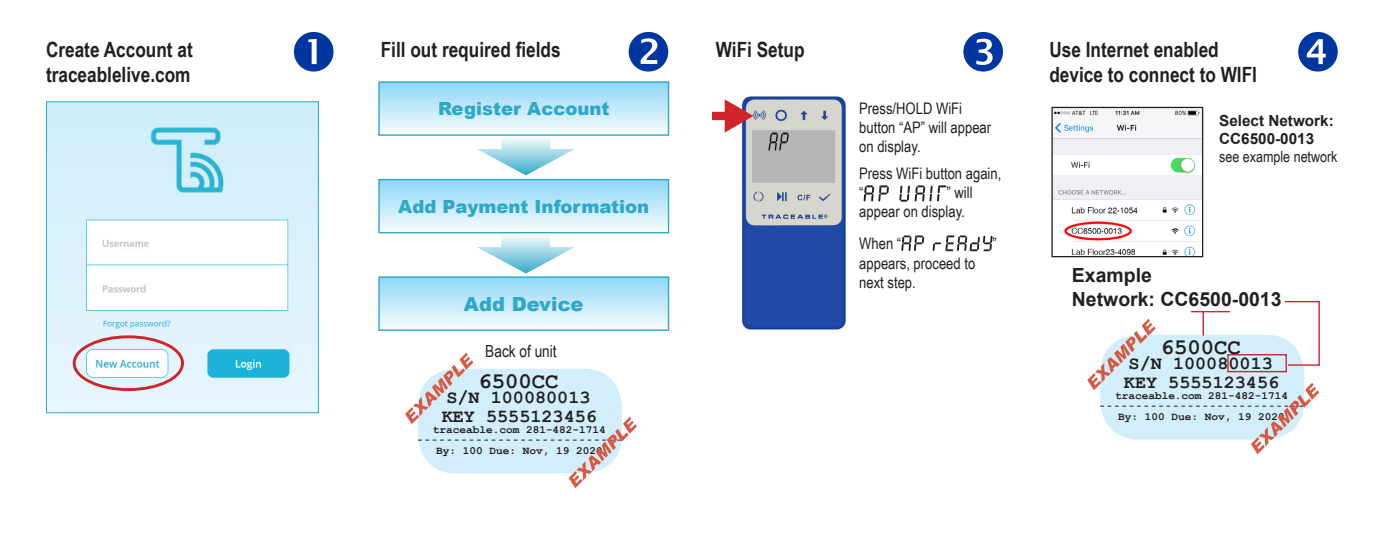
<style>
.page{position:relative;width:1385px;height:533px;background:#fff}
.page>*{position:absolute;margin:0;border:0;box-sizing:border-box;transform-origin:0 0}
.t1{font:700 22.22px "Courier New";color:#231f20}
.t2{font:700 21px/25.2px "Arial Narrow";color:#231f20}
.t3{font:700 19.43px/23.3px "Arial";color:#231f20}
.t4{font:900 19.43px "Arial";color:#2fa8c7}
.t5{font:700 18.55px "Courier New";color:#231f20}
.t6{font:900 18.03px "Arial";color:#2fa8c7}
.t7{font:16.62px "Arial Narrow";color:#231f20}
.t8{font:15.92px/19.1px "Arial Narrow";color:#231f20}
.t9{font:700 15.22px/18.4px "Arial";color:#231f20}
.t10{font:700 11.03px/20.8px "Courier New";color:#231f20}
.s1{font-family:"Arial Narrow";font-weight:400}
</style>
<div class="page">
<img style="left:48px;top:103px;width:269px;height:308px">
<div style="left:46px;top:101px;width:273px;height:312px;border:1px solid #2fa8c7"></div>
<div style="left:379px;top:82px;width:289px;height:53px;background:linear-gradient(to bottom,#8dd6f7,#f9fcfe)"></div>
<div style="left:378px;top:81px;width:291px;height:55px;border:1px solid #2fa8c7"></div>
<div style="left:379px;top:277px;width:289px;height:53px;background:linear-gradient(to bottom,#8dd6f7,#f9fcfe)"></div>
<div style="left:378px;top:276px;width:291px;height:54px;border:1px solid #2fa8c7"></div>
<div style="left:73px;top:335px;width:111px;height:56px;border:3px solid #d1232a;border-radius:50%"></div>
<svg style="left:477px;top:236px;width:98px;height:37px"></svg>
<svg style="left:477px;top:138px;width:98px;height:37px"></svg>
<svg style="left:405px;top:352px;width:232px;height:136px"></svg>
<img style="left:742px;top:96px;width:104px;height:234px">
<svg style="left:712px;top:99px;width:41px;height:33px"></svg>
<svg style="left:863px;top:185px;width:83px;height:16px"></svg>
<svg style="left:901px;top:235px;width:91px;height:16px"></svg>
<img style="left:1053px;top:110px;width:148px;height:145px">
<div style="left:1051px;top:107px;width:152px;height:150px;border:1px solid #231f20"></div>
<svg style="left:1087px;top:300px;width:233px;height:154px"></svg>
<hr style="left:1202px;top:311px;width:2px;height:24px;background:#d1232a">
<hr style="left:1191px;top:311px;width:39px;height:1px;background:#d1232a">
<div style="left:1227px;top:354px;width:60px;height:18px;border:1px solid #d1232a"></div>
<svg style="left:294px;top:32px;width:39px;height:39px"></svg>
<svg style="left:629px;top:32px;width:39px;height:39px"></svg>
<svg style="left:963px;top:32px;width:40px;height:39px"></svg>
<svg style="left:1298px;top:32px;width:40px;height:39px"></svg>
<div style="left:379px;top:179px;width:289px;height:53px;background:linear-gradient(to bottom,#8bd6f7,#f8fcfe)"></div>
<div style="left:378px;top:179px;width:291px;height:54px;border:1px solid #2fa8c7"></div>
<p class="t2" style="left:46px;top:36px;width:148px">Create Account at traceablelive.com</p>
<p class="t2" style="left:381px;top:36px;width:181px">Fill out required fields</p>
<p class="t6" style="left:438px;top:95px;width:173px">Register Account</p>
<p class="t6" style="left:398px;top:193px;width:252px">Add Payment Information</p>
<p class="t4" style="left:464px;top:289px;width:121px">Add Device</p>
<p class="t7" style="left:485px;top:338px;width:73px">Back of unit</p>
<p class="t1" style="left:478px;top:367px;width:82px">6500CC</p>
<p class="t5" style="left:446px;top:385px;width:146px">S/N 100080013</p>
<p class="t5" style="left:442px;top:405px;width:157px">KEY 5555123456</p>
<p class="t10" style="left:433px;top:419px;width:175px">traceable.com 281-482-1714<br>By: 100 Due: Nov, 19 2020</p>
<p class="t2" style="left:716px;top:36px;width:90px">WiFi Setup</p>
<p class="t8" style="left:859px;top:98px;width:133px">Press/HOLD WiFi button “AP” will appear on display.</p>
<p class="t8" style="left:859px;top:163px;width:144px">Press WiFi button again, “</p>
<p class="t8" style="left:859px;top:182px;width:115px;text-indent:87px">” will appear on display.</p>
<p class="t8" style="left:859px;top:233px;width:44px">When “</p>
<p class="t8" style="left:992px;top:233px;width:6px">”</p>
<p class="t8" style="left:859px;top:253px;width:118px">appears, proceed to next step.</p>
<p class="t2" style="left:1049px;top:36px;width:209px">Use Internet enabled device to connect to WIFI</p>
<p class="t9" style="left:1219px;top:111px;width:120px">Select Network:<br>CC6500-0013 <span class="s1">see example network</span></p>
<p class="t3" style="left:1072px;top:264px;width:211px">Example<br>Network: CC6500-0013</p>
<p class="t1" style="left:1160px;top:333px;width:82px">6500CC</p>
<p class="t5" style="left:1128px;top:351px;width:146px">S/N 100080013</p>
<p class="t5" style="left:1124px;top:371px;width:157px">KEY 5555123456</p>
<p class="t10" style="left:1115px;top:385px;width:175px">traceable.com 281-482-1714<br>By: 100 Due: Nov, 19 2020</p>
</div>
